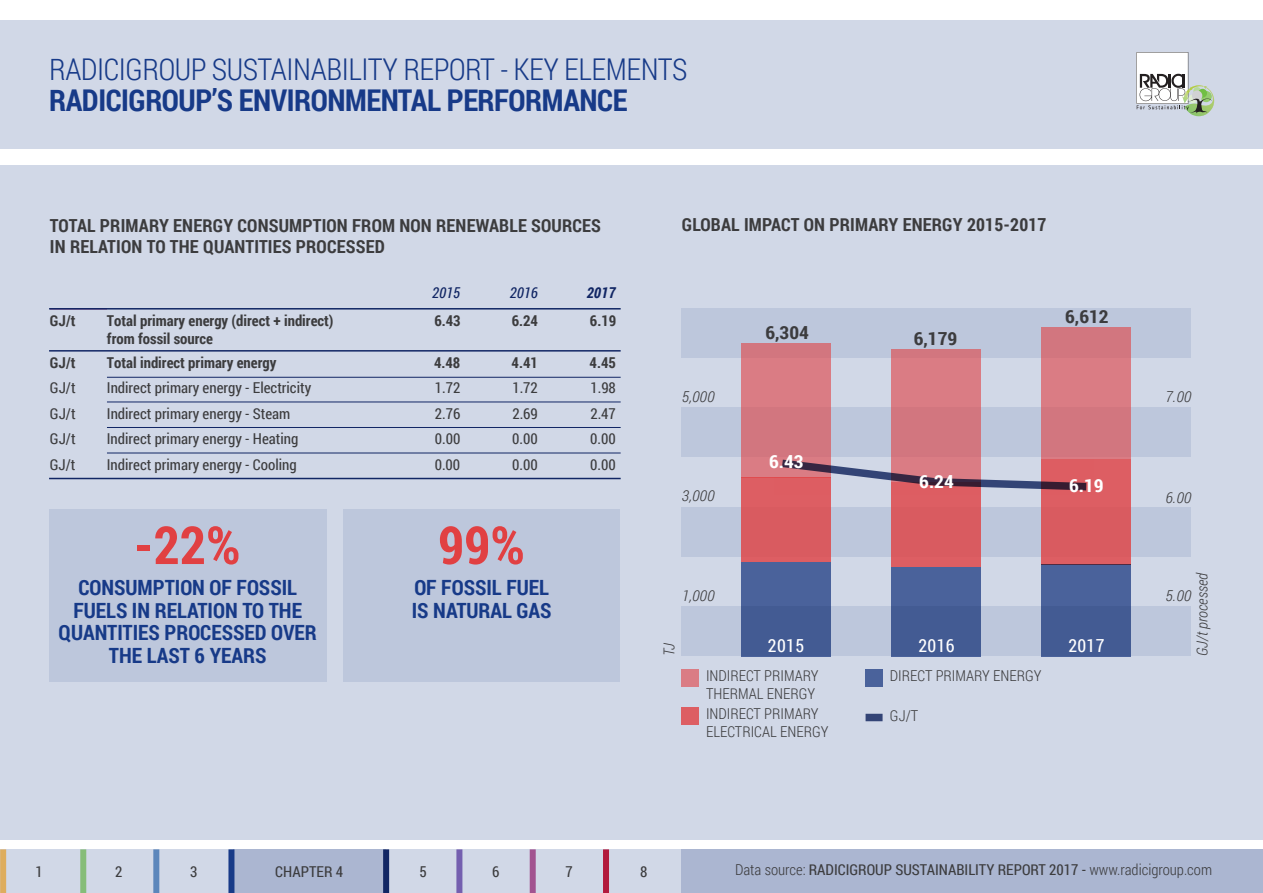
<style>
.page{position:relative;width:1263px;height:893px;background:#fff}
.page>*{position:absolute;margin:0;border:0;box-sizing:border-box;transform-origin:0 0}
.t1{font:700 52.5px "Roboto Condensed";color:#e14042}
.t2{font:300 30px "Roboto Condensed";letter-spacing:-.015em;color:#173a88}
.t3{font:700 30px "Roboto Condensed";letter-spacing:-.015em;color:#173a88}
.t4{font:700 21px/22.5px "Roboto Condensed";color:#173a88;text-align:center}
.t5{font:700 18px/21.6px "Roboto Condensed";letter-spacing:.01em;color:#3c3c3e}
.t6{font:700 18px "Roboto Condensed";letter-spacing:.01em;color:#3c3c3e;scale:1.09 1}
.t7{font:700 18px "Roboto Condensed";color:#fff;scale:1.09 1}
.t8{font:18px "Roboto Condensed";letter-spacing:.02em;color:#fff}
.t9{font:15px "Roboto Condensed";color:#3c3c3e}
.t10{font:700 15px/18px "Roboto Condensed";color:#3c3c3e}
.t11{font:300 15px/18px "Roboto Condensed";color:#3c3c3e}
.t12{font:italic 300 15px "Roboto Condensed";color:#3c3c3e;scale:1.09 1}
.t13{font:italic 300 15px "Roboto Condensed";color:#3c3c3e}
.t14{font:italic 15px "Roboto Condensed";color:#112664}
.t15{font:italic 700 15px "Roboto Condensed";color:#112664}
.s1{font-weight:300}
</style>
<div class="page">
<div style="left:0;top:849px;width:1263px;height:44px;background:#d1d8e7"></div>
<div style="left:0;top:849px;width:6px;height:44px;background:#dead5e"></div>
<div style="left:0;top:165px;width:1263px;height:675px;background:#d1d8e7"></div>
<div style="left:0;top:20px;width:1263px;height:128px;background:#d1d8e7"></div>
<div style="left:681px;top:849px;width:582px;height:44px;background:#abb6d1"></div>
<div style="left:233px;top:849px;width:153px;height:44px;background:#abb6d1"></div>
<div style="left:80px;top:849px;width:6px;height:44px;background:#86bd78"></div>
<div style="left:228px;top:849px;width:6px;height:44px;background:#173a88"></div>
<div style="left:153px;top:849px;width:6px;height:44px;background:#5c86bb"></div>
<div style="left:383px;top:849px;width:6px;height:44px;background:#112664"></div>
<div style="left:456px;top:849px;width:6px;height:44px;background:#745faf"></div>
<div style="left:530px;top:849px;width:6px;height:44px;background:#a25390"></div>
<div style="left:603px;top:849px;width:6px;height:44px;background:#b21a3c"></div>
<svg style="left:1136px;top:52px;width:78px;height:64px"></svg>
<div style="left:49px;top:509px;width:277px;height:173px;background:#bdc7dc"></div>
<div style="left:343px;top:509px;width:277px;height:173px;background:#bdc7dc"></div>
<hr style="left:49px;top:308px;width:572px;height:2px;background:#112664">
<hr style="left:49px;top:350px;width:572px;height:2px;background:#112664">
<hr style="left:49px;top:478px;width:572px;height:1px;background:#112664">
<hr style="left:107px;top:377px;width:514px;height:1px;background:#112664">
<hr style="left:107px;top:402px;width:514px;height:1px;background:#112664">
<hr style="left:107px;top:427px;width:514px;height:1px;background:#112664">
<hr style="left:107px;top:453px;width:514px;height:1px;background:#112664">
<div style="left:681px;top:606px;width:510px;height:50px;background:#bdc7dc"></div>
<div style="left:681px;top:507px;width:510px;height:49px;background:#bdc7dc"></div>
<div style="left:681px;top:407px;width:510px;height:50px;background:#bdc7dc"></div>
<div style="left:681px;top:308px;width:510px;height:49px;background:#bdc7dc"></div>
<div style="left:742px;top:343px;width:89px;height:135px;background:#d2767f"></div>
<div style="left:742px;top:478px;width:89px;height:84px;background:#d95b60"></div>
<div style="left:742px;top:562px;width:89px;height:95px;background:#435b93"></div>
<div style="left:892px;top:349px;width:89px;height:133px;background:#d2767f"></div>
<div style="left:892px;top:482px;width:89px;height:85px;background:#d95b60"></div>
<div style="left:892px;top:567px;width:89px;height:90px;background:#435b93"></div>
<div style="left:1042px;top:328px;width:89px;height:131px;background:#d2767f"></div>
<div style="left:1042px;top:459px;width:89px;height:105px;background:#d95b60"></div>
<div style="left:1042px;top:564px;width:89px;height:93px;background:#435b93"></div>
<svg style="left:782px;top:460px;width:304px;height:30px"></svg>
<div style="left:681px;top:669px;width:18px;height:17px;background:#da7c84"></div>
<div style="left:681px;top:708px;width:18px;height:17px;background:#dd5e63"></div>
<div style="left:865px;top:669px;width:17px;height:17px;background:#4a629b"></div>
<div style="left:865px;top:714px;width:17px;height:7px;background:#334476"></div>
<h2 class="t2" style="left:49px;top:48px;width:640px">RADICIGROUP SUSTAINABILITY REPORT - KEY ELEMENTS</h2>
<h2 class="t3" style="left:49px;top:79px;width:580px">RADICIGROUP’S ENVIRONMENTAL PERFORMANCE</h2>
<p class="t5" style="left:50px;top:214px;width:552px">TOTAL PRIMARY ENERGY CONSUMPTION FROM NON RENEWABLE SOURCES<br>IN RELATION TO THE QUANTITIES PROCESSED</p>
<p class="t14" style="left:432px;top:283px;width:30px">2015</p>
<p class="t14" style="left:510px;top:283px;width:30px">2016</p>
<p class="t15" style="left:587px;top:283px;width:30px">2017</p>
<p class="t10" style="left:50px;top:311px;width:27px">GJ/t</p>
<p class="t10" style="left:107px;top:311px;width:228px">Total primary energy (direct + indirect) from fossil source</p>
<p class="t10" style="left:434px;top:311px;width:28px">6.43</p>
<p class="t10" style="left:512px;top:311px;width:28px">6.24</p>
<p class="t10" style="left:590px;top:311px;width:28px">6.19</p>
<p class="t10" style="left:50px;top:353px;width:27px">GJ/t</p>
<p class="t10" style="left:107px;top:353px;width:171px">Total indirect primary energy</p>
<p class="t10" style="left:434px;top:353px;width:28px">4.48</p>
<p class="t10" style="left:512px;top:353px;width:28px">4.41</p>
<p class="t10" style="left:590px;top:353px;width:28px">4.45</p>
<p class="t9" style="left:50px;top:378px;width:27px">GJ/t</p>
<p class="t9" style="left:107px;top:378px;width:206px">Indirect primary energy - Electricity</p>
<p class="t9" style="left:435px;top:378px;width:27px">1.72</p>
<p class="t9" style="left:512px;top:378px;width:27px">1.72</p>
<p class="t9" style="left:590px;top:378px;width:27px">1.98</p>
<p class="t9" style="left:50px;top:403px;width:27px">GJ/t</p>
<p class="t9" style="left:107px;top:403px;width:185px">Indirect primary energy - Steam</p>
<p class="t9" style="left:435px;top:403px;width:27px">2.76</p>
<p class="t9" style="left:512px;top:403px;width:27px">2.69</p>
<p class="t9" style="left:590px;top:403px;width:27px">2.47</p>
<p class="t9" style="left:50px;top:429px;width:27px">GJ/t</p>
<p class="t9" style="left:107px;top:429px;width:193px">Indirect primary energy - Heating</p>
<p class="t9" style="left:435px;top:429px;width:27px">0.00</p>
<p class="t9" style="left:512px;top:429px;width:27px">0.00</p>
<p class="t9" style="left:590px;top:429px;width:27px">0.00</p>
<p class="t9" style="left:50px;top:454px;width:27px">GJ/t</p>
<p class="t9" style="left:107px;top:454px;width:191px">Indirect primary energy - Cooling</p>
<p class="t9" style="left:435px;top:454px;width:27px">0.00</p>
<p class="t9" style="left:512px;top:454px;width:27px">0.00</p>
<p class="t9" style="left:590px;top:454px;width:27px">0.00</p>
<h1 class="t1" style="left:134px;top:508px;width:108px">-22%</h1>
<h3 class="t4" style="left:59px;top:576px;width:260px">CONSUMPTION OF FOSSIL<br>FUELS IN RELATION TO THE<br>QUANTITIES PROCESSED OVER<br>THE LAST 6 YEARS</h3>
<h1 class="t1" style="left:438px;top:508px;width:89px">99%</h1>
<h3 class="t4" style="left:412px;top:576px;width:141px;text-align:left">OF FOSSIL FUEL<br>IS NATURAL GAS</h3>
<p class="t5" style="left:682px;top:213px;width:366px">GLOBAL IMPACT ON PRIMARY ENERGY 2015-2017</p>
<p class="t6" style="left:765px;top:319px;width:41px">6,304</p>
<p class="t6" style="left:914px;top:326px;width:42px">6,179</p>
<p class="t6" style="left:1065px;top:304px;width:42px">6,612</p>
<p class="t12" style="left:682px;top:387px;width:32px">5,000</p>
<p class="t12" style="left:1165px;top:386px;width:25px">7.00</p>
<p class="t7" style="left:769px;top:449px;width:33px">6.43</p>
<p class="t7" style="left:919px;top:469px;width:33px">6.24</p>
<p class="t7" style="left:1069px;top:473px;width:33px">6.19</p>
<p class="t12" style="left:682px;top:485px;width:32px">3,000</p>
<p class="t12" style="left:1165px;top:487px;width:25px">6.00</p>
<p class="t12" style="left:682px;top:585px;width:32px">1,000</p>
<p class="t13" style="left:659px;top:656px;width:14px;rotate:-90deg">TJ</p>
<p class="t8" style="left:768px;top:633px;width:38px">2015</p>
<p class="t8" style="left:918px;top:633px;width:38px">2016</p>
<p class="t8" style="left:1068px;top:633px;width:38px">2017</p>
<p class="t11" style="left:706px;top:666px;width:114px">INDIRECT PRIMARY<br>THERMAL ENERGY</p>
<p class="t11" style="left:706px;top:704px;width:124px">INDIRECT PRIMARY<br>ELECTRICAL ENERGY</p>
<p class="t11" style="left:890px;top:666px;width:153px">DIRECT PRIMARY ENERGY</p>
<p class="t11" style="left:890px;top:706px;width:30px">GJ/T</p>
<p class="t13" style="left:1192px;top:656px;width:86px;rotate:-90deg">GJ/t processed</p>
<p class="t12" style="left:1165px;top:585px;width:25px">5.00</p>
<p class="t9" style="left:35px;top:861px;width:9px">1</p>
<p class="t9" style="left:115px;top:861px;width:9px">2</p>
<p class="t9" style="left:190px;top:861px;width:9px">3</p>
<p class="t9" style="left:275px;top:861px;width:69px">CHAPTER 4</p>
<p class="t9" style="left:419px;top:861px;width:9px">5</p>
<p class="t9" style="left:492px;top:861px;width:9px">6</p>
<p class="t9" style="left:565px;top:861px;width:9px">7</p>
<p class="t9" style="left:640px;top:861px;width:9px">8</p>
<p class="t9" style="left:735px;top:860px;width:478px"><span class="s1">Data source:</span> RADICIGROUP SUSTAINABILITY REPORT 2017 - <span class="s1">www.radicigroup.com</span></p>
</div>
